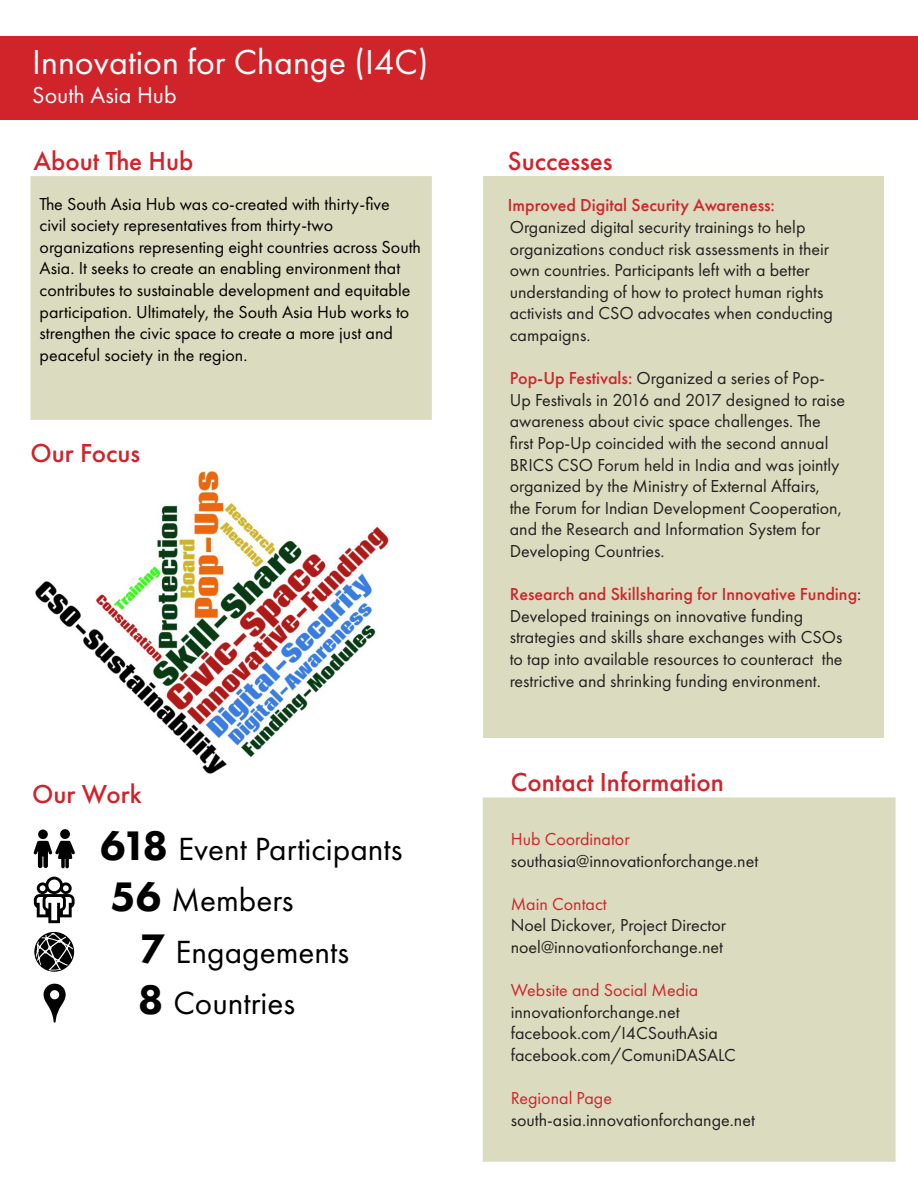
<style>
.page{position:relative;width:918px;height:1188px;background:#fff}
.page>*{position:absolute;margin:0;border:0;box-sizing:border-box;transform-origin:0 0}
.t1{font:36px "Futura PT";color:#fff}
.t2{font:33.3px "Futura PT";color:#000}
.t3{font:500 27px "Futura PT";color:#d1232a}
.t4{font:24px "Futura PT";color:#fff}
.t5{font:18px/21.6px "Futura PT";color:#231f20}
.t6{font:18px/21.6px "Futura PT";color:#000}
.t7{font:18px "Futura PT";color:#d1232a}
.t8{font:500 18px "Futura PT";color:#d1232a}
.s1{font-weight:800;font-size:42.75px}
.s2{font-weight:500;color:#d1232a}
</style>
<div class="page">
<div style="left:0;top:37px;width:918px;height:83px;background:#d1232a"></div>
<div style="left:483px;top:176px;width:400px;height:561px;background:#dbdbbf"></div>
<div style="left:483px;top:797px;width:413px;height:365px;background:#dbdbbf"></div>
<div style="left:30px;top:176px;width:402px;height:244px;background:#dbdbbf"></div>
<img style="left:35px;top:470px;width:354px;height:304px">
<div style="left:60px;top:829px;width:10px;height:10px;background:#000;border-radius:50%"></div>
<svg style="left:33px;top:841px;width:42px;height:27px"></svg>
<div style="left:38px;top:830px;width:10px;height:9px;background:#000;border-radius:50%"></div>
<svg style="left:34px;top:932px;width:40px;height:40px"></svg>
<svg style="left:34px;top:877px;width:41px;height:46px"></svg>
<svg style="left:43px;top:983px;width:23px;height:40px"></svg>
<p class="t1" style="left:32px;top:41px;width:398px">Innovation for Change (I4C)</p>
<p class="t4" style="left:32px;top:81px;width:146px">South Asia Hub</p>
<p class="t3" style="left:33px;top:144px;width:162px">About The Hub</p>
<p class="t6" style="left:40px;top:193px;width:352px">The South Asia Hub was co-created with thirty-five</p>
<p class="t6" style="left:40px;top:214px;width:295px">civil society representatives from thirty-two</p>
<p class="t6" style="left:40px;top:236px;width:383px">organizations representing eight countries across South Asia. It seeks to create an enabling environment that contributes to sustainable development and equitable participation. Ultimately, the South Asia Hub works to strengthen the civic space to create a more just and peaceful society in the region.</p>
<p class="t3" style="left:30px;top:436px;width:111px">Our Focus</p>
<p class="t3" style="left:32px;top:778px;width:111px">Our Work</p>
<p class="t2" style="left:100px;top:829px;width:304px"><span class="s1">618</span> Event Participants</p>
<p class="t2" style="left:110px;top:880px;width:185px"><span class="s1">56</span> Members</p>
<p class="t2" style="left:140px;top:932px;width:211px"><span class="s1">7</span> Engagements</p>
<p class="t2" style="left:138px;top:983px;width:159px"><span class="s1">8</span> Countries</p>
<p class="t3" style="left:508px;top:144px;width:106px">Successes</p>
<p class="t8" style="left:508px;top:195px;width:269px">Improved Digital Security Awareness:</p>
<p class="t5" style="left:510px;top:216px;width:325px">Organized digital security trainings to help organizations conduct risk assessments in their own countries. Participants left with a better understanding of how to protect human rights activists and CSO advocates when conducting campaigns.</p>
<p class="t5" style="left:510px;top:367px;width:337px"><span class="s2">Pop-Up Festivals:</span> Organized a series of Pop-Up Festivals in 2016 and 2017 designed to raise awareness about civic space challenges. The first Pop-Up coincided with the second annual BRICS CSO Forum held in India and was jointly organized by the Ministry of External Affairs, the Forum for Indian Development Cooperation, and the Research and Information System for Developing Countries.</p>
<p class="t5" style="left:510px;top:583px;width:353px"><span class="s2">Research and Skillsharing for Innovative Funding</span>:<br>Developed trainings on innovative funding strategies and skills share exchanges with CSOs<br>to tap into available resources to counteract the restrictive and shrinking funding environment.</p>
<p class="t3" style="left:511px;top:766px;width:215px">Contact Information</p>
<p class="t7" style="left:511px;top:828px;width:120px">Hub Coordinator</p>
<p class="t5" style="left:511px;top:850px;width:249px">southasia@innovationforchange.net</p>
<p class="t7" style="left:511px;top:893px;width:97px">Main Contact</p>
<p class="t5" style="left:511px;top:914px;width:217px">Noel Dickover, Project Director noel@innovationforchange.net</p>
<p class="t7" style="left:511px;top:979px;width:189px">Website and Social Media</p>
<p class="t5" style="left:511px;top:1001px;width:209px">innovationforchange.net facebook.com/I4CSouthAsia</p>
<p class="t5" style="left:511px;top:1044px;width:227px">facebook.com/ComuniDASALC</p>
<p class="t7" style="left:511px;top:1087px;width:103px">Regional Page</p>
<p class="t5" style="left:511px;top:1109px;width:246px">south-asia.innovationforchange.net</p>
</div>
